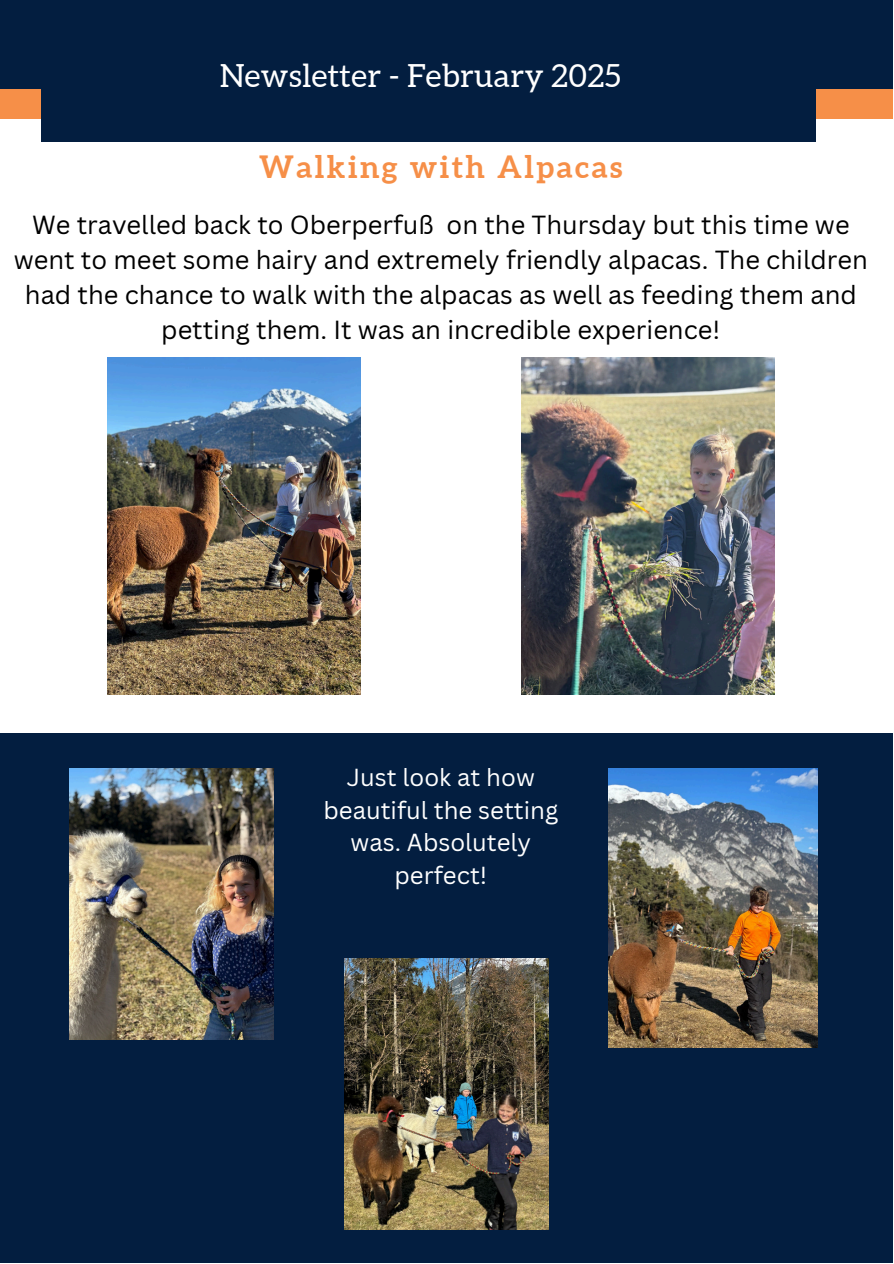
<style>
.page{position:relative;width:894px;height:1264px;background:#fff}
.page>*{position:absolute;margin:0;border:0;box-sizing:border-box;transform-origin:0 0}
.t1{font:31.8px "Aleo";letter-spacing:.01em;color:#fff}
.t2{font:700 30.75px "Aleo";letter-spacing:.08em;color:#f68f48}
.t3{font:25.5px/34.8px "Canva Sans";color:#000;text-align:center}
.t4{font:24px/32.7px "Canva Sans";color:#fff;text-align:center}
</style>
<div class="page">
<div style="left:0;top:1px;width:892px;height:1261px;background:#031e40"></div>
<div style="left:0;top:104px;width:892px;height:1158px;background:#fff"></div>
<div style="left:0;top:90px;width:892px;height:29px;background:#f68f48"></div>
<div style="left:42px;top:60px;width:773px;height:81px;background:#031e40"></div>
<div style="left:0;top:733px;width:892px;height:529px;background:#031e40"></div>
<img style="left:107px;top:357px;width:253px;height:337px">
<img style="left:521px;top:357px;width:253px;height:337px">
<img style="left:345px;top:958px;width:203px;height:271px">
<img style="left:608px;top:768px;width:209px;height:279px">
<img style="left:70px;top:768px;width:203px;height:271px">
<h1 class="t1" style="left:220px;top:58px;width:402px">Newsletter - February 2025</h1>
<h2 class="t2" style="left:259px;top:149px;width:364px">Walking with Alpacas</h2>
<p class="t3" style="left:14px;top:207px;width:855px">We travelled back to Oberperfuß on the Thursday but this time we went to meet some hairy and extremely friendly alpacas. The children had the chance to walk with the alpacas as well as feeding them and petting them. It was an incredible experience!</p>
<p class="t4" style="left:323px;top:760px;width:236px">Just look at how beautiful the setting was. Absolutely perfect!</p>
</div>
